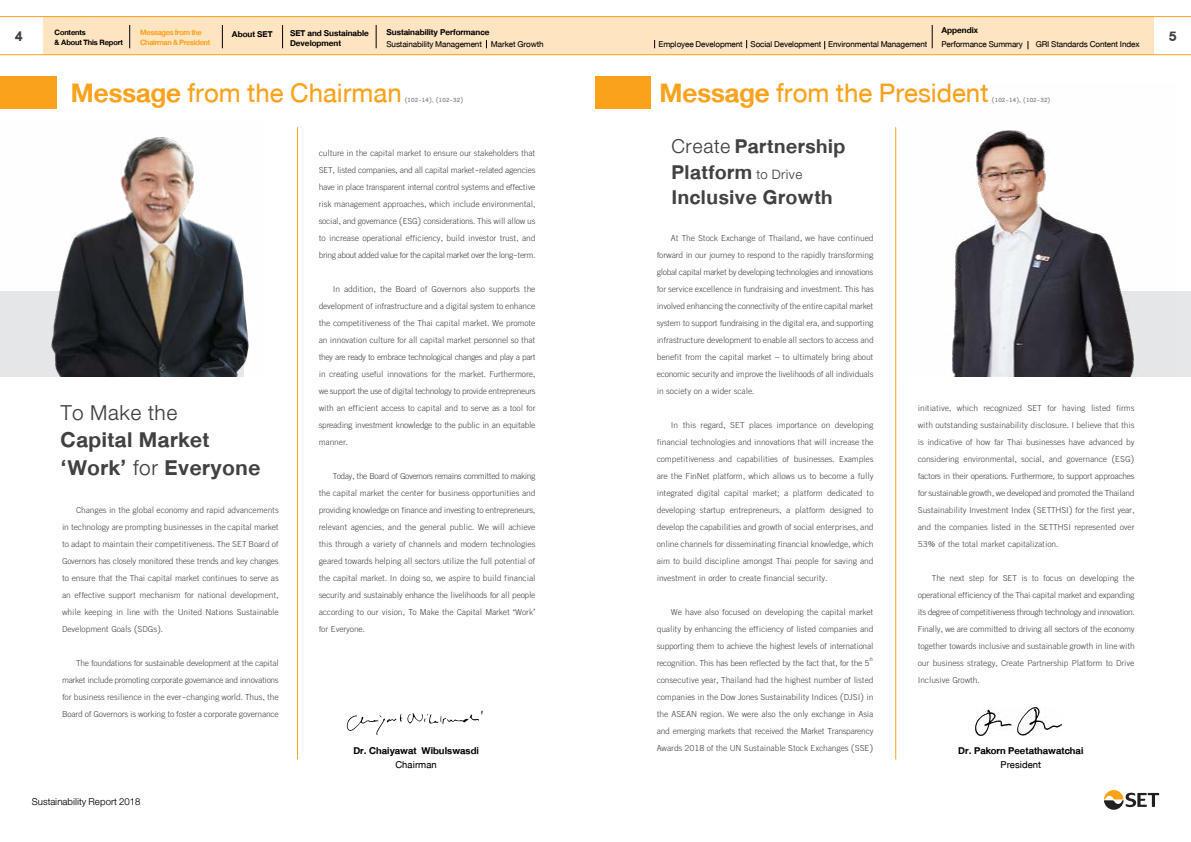
<style>
.page{position:relative;width:1191px;height:842px;background:#fff}
.page>*{position:absolute;margin:0;border:0;box-sizing:border-box;transform-origin:0 0}
.t1{font:38px "DB Helvethaica X";color:#faa21b}
.t2{font:700 30.4px "DB Helvethaica X";letter-spacing:.02em;color:#414042}
.t3{font:30.4px "DB Helvethaica X 75 Bd";letter-spacing:.02em;color:#414042}
.t4{font:30.4px "DB Helvethaica X Li";letter-spacing:.02em;color:#414042}
.t5{font:28.3px/25.5px "DB Helvethaica X 75 Bd";letter-spacing:.02em;color:#414042}
.t6{font:700 28.3px "DB Helvethaica X";letter-spacing:.02em;color:#414042}
.t7{font:20px "DB Helvethaica X 75 Bd";color:#414042}
.t8{font:14.5px/17px "DB Manothai X";letter-spacing:-.01em;color:#414042;text-align:justify}
.t9{font:14px "DB Helvethaica X 75 Bd";letter-spacing:.005em;color:#000}
.t10{font:14px "DB Helvethaica X Li";color:#000}
.t11{font:14px "DB Helvethaica X";letter-spacing:.005em;color:#000}
.t12{font:12px "DB Helvethaica X";letter-spacing:-.01em;color:#000}
.t13{font:12px/10px "DB Helvethaica X 75 Bd";color:#000}
.t14{font:11px/10px "DB Helvethaica X 75 Bd";letter-spacing:-.03em;color:#faa21b}
.t15{font:11px/10px "DB Helvethaica X 75 Bd";letter-spacing:-.01em;color:#000}
.t16{font:700 10px "DB Manothai X";letter-spacing:.01em;color:#808285}
.s1{font-family:"DB Helvethaica X 75 Bd"}
.s2{font-family:"DB Helvethaica X Li";font-weight:400}
.s3{font-family:"DB Helvethaica X Li"}
.s4{font-family:"DB Helvethaica X Li";font-size:19.2px}
</style>
<div class="page">
<svg style="left:1104px;top:790px;width:55px;height:20px"></svg>
<div style="left:43px;top:17px;width:1110px;height:38px;background:#ffe4c1"></div>
<hr style="left:0;top:16px;width:1191px;height:1px;background:#faa21b">
<hr style="left:0;top:54px;width:1191px;height:1px;background:#faa21b">
<svg style="left:129px;top:25px;width:1px;height:23px"></svg>
<svg style="left:222px;top:25px;width:1px;height:23px"></svg>
<svg style="left:282px;top:25px;width:1px;height:23px"></svg>
<svg style="left:376px;top:25px;width:1px;height:23px"></svg>
<svg style="left:931px;top:25px;width:1px;height:23px"></svg>
<div style="left:0;top:76px;width:57px;height:33px;background:#faa21b"></div>
<hr style="left:297px;top:127px;width:1px;height:632px;background:#faa21b">
<img style="left:0;top:137px;width:249px;height:240px">
<svg style="left:347px;top:710px;width:136px;height:25px"></svg>
<div style="left:961px;top:291px;width:230px;height:85px;background:#e6e7e8"></div>
<div style="left:595px;top:76px;width:56px;height:33px;background:#faa21b"></div>
<hr style="left:895px;top:127px;width:1px;height:632px;background:#faa21b">
<img style="left:895px;top:127px;width:280px;height:250px">
<img style="left:975px;top:707px;width:86px;height:29px">
<p class="t13" style="left:941px;top:25px;width:38px">Appendix</p>
<p class="t12" style="left:941px;top:38px;width:200px">Performance Summary GRI Standards Content Index</p>
<p class="t15" style="left:55px;top:27px;width:70px">Contents<br>&amp; About This Report</p>
<p class="t14" style="left:140px;top:27px;width:72px">Messages from the<br>Chairman &amp; President</p>
<p class="t13" style="left:232px;top:29px;width:42px">About SET</p>
<p class="t13" style="left:290px;top:29px;width:80px">SET and Sustainable<br>Development</p>
<p class="t13" style="left:386px;top:27px;width:105px">Sustainability Performance</p>
<h3 class="t7" style="left:15px;top:24px;width:9px">4</h3>
<h3 class="t7" style="left:1168px;top:24px;width:9px">5</h3>
<p class="t12" style="left:386px;top:38px;width:159px">Sustainability Management Market Growth</p>
<p class="t12" style="left:658px;top:38px;width:270px">Employee Development Social Development Environmental Management</p>
<h1 class="t1" style="left:71px;top:72px;width:332px"><span class="s1">Message</span> from the Chairman</h1>
<h1 class="t1" style="left:659px;top:72px;width:330px"><span class="s1">Message</span> from the President</h1>
<p class="t16" style="left:405px;top:94px;width:60px">(102-14), (102-32)</p>
<p class="t16" style="left:992px;top:94px;width:60px">(102-14), (102-32)</p>
<h2 class="t4" style="left:61px;top:396px;width:119px">To Make the</h2>
<h2 class="t3" style="left:61px;top:422px;width:150px">Capital Market</h2>
<h2 class="t2" style="left:61px;top:450px;width:201px">‘Work’ <span class="s2">for</span> Everyone</h2>
<p class="t8" style="left:62px;top:502px;width:218px;text-indent:14px">Changes in the global economy and rapid advancements in technology are prompting businesses in the capital market to adapt to maintain their competitiveness. The SET Board of Governors has closely monitored these trends and key changes to ensure that the Thai capital market continues to serve as an effective support mechanism for national development, while keeping in line with the United Nations Sustainable Development Goals (SDGs).</p>
<p class="t8" style="left:62px;top:655px;width:218px;text-indent:14px">The foundations for sustainable development at the capital market include promoting corporate governance and innovations for business resilience in the ever-changing world. Thus, the Board of Governors is working to foster a corporate governance</p>
<p class="t10" style="left:32px;top:794px;width:110px">Sustainability Report 2018</p>
<p class="t8" style="left:319px;top:145px;width:218px">culture in the capital market to ensure our stakeholders that SET, listed companies, and all capital market-related agencies have in place transparent internal control systems and effective risk management approaches, which include environmental, social, and governance (ESG) considerations. This will allow us to increase operational efficiency, build investor trust, and bring about added value for the capital market over the long-term.</p>
<p class="t8" style="left:319px;top:281px;width:218px;text-indent:14px">In addition, the Board of Governors also supports the development of infrastructure and a digital system to enhance the competitiveness of the Thai capital market. We promote an innovation culture for all capital market personnel so that they are ready to embrace technological changes and play a part in creating useful innovations for the market. Furthermore, we support the use of digital technology to provide entrepreneurs with an efficient access to capital and to serve as a tool for spreading investment knowledge to the public in an equitable manner.</p>
<p class="t8" style="left:319px;top:467px;width:218px;text-indent:14px">Today, the Board of Governors remains committed to making the capital market the center for business opportunities and providing knowledge on finance and investing to entrepreneurs, relevant agencies, and the general public. We will achieve this through a variety of channels and modern technologies geared towards helping all sectors utilize the full potential of the capital market. In doing so, we aspire to build financial security and sustainably enhance the livelihoods for all people according to our vision, To Make the Capital Market ‘Work’ for Everyone.</p>
<p class="t9" style="left:353px;top:742px;width:127px">Dr. Chaiyawat Wibulswasdi</p>
<p class="t11" style="left:395px;top:757px;width:43px">Chairman</p>
<h3 class="t5" style="left:671px;top:134px;width:175px"><span class="s3">Create</span> Partnership<br>Platform <span class="s4">to Drive</span></h3>
<h3 class="t6" style="left:671px;top:181px;width:163px">Inclusive Growth</h3>
<p class="t8" style="left:657px;top:230px;width:219px;text-indent:14px">At The Stock Exchange of Thailand, we have continued forward in our journey to respond to the rapidly transforming global capital market by developing technologies and innovations for service excellence in fundraising and investment. This has involved enhancing the connectivity of the entire capital market system to support fundraising in the digital era, and supporting infrastructure development to enable all sectors to access and benefit from the capital market – to ultimately bring about economic security and improve the livelihoods of all individuals in society on a wider scale.</p>
<p class="t8" style="left:657px;top:416px;width:218px;text-indent:14px">In this regard, SET places importance on developing financial technologies and innovations that will increase the competitiveness and capabilities of businesses. Examples are the FinNet platform, which allows us to become a fully integrated digital capital market; a platform dedicated to developing startup entrepreneurs, a platform designed to develop the capabilities and growth of social enterprises, and online channels for disseminating financial knowledge, which aim to build discipline amongst Thai people for saving and investment in order to create financial security.</p>
<p class="t8" style="left:657px;top:603px;width:218px;text-indent:14px">We have also focused on developing the capital market quality by enhancing the efficiency of listed companies and supporting them to achieve the highest levels of international recognition. This has been reflected by the fact that, for the 5<sup>th </sup>consecutive year, Thailand had the highest number of listed companies in the Dow Jones Sustainability Indices (DJSI) in the ASEAN region. We were also the only exchange in Asia and emerging markets that received the Market Transparency Awards 2018 of the UN Sustainable Stock Exchanges (SSE)</p>
<p class="t8" style="left:917px;top:400px;width:218px">initiative, which recognized SET for having listed firms with outstanding sustainability disclosure. I believe that this is indicative of how far Thai businesses have advanced by considering environmental, social, and governance (ESG) factors in their operations. Furthermore, to support approaches for sustainable growth, we developed and promoted the Thailand Sustainability Investment Index (SETTHSI) for the first year, and the companies listed in the SETTHSI represented over 53% of the total market capitalization.</p>
<p class="t8" style="left:917px;top:570px;width:218px;text-indent:14px">The next step for SET is to focus on developing the operational efficiency of the Thai capital market and expanding its degree of competitiveness through technology and innovation.<br>Finally, we are committed to driving all sectors of the economy together towards inclusive and sustainable growth in line with our business strategy, Create Partnership Platform to Drive Inclusive Growth.</p>
<p class="t9" style="left:958px;top:742px;width:127px">Dr. Pakorn Peetathawatchai</p>
<p class="t11" style="left:1000px;top:756px;width:42px">President</p>
</div>
